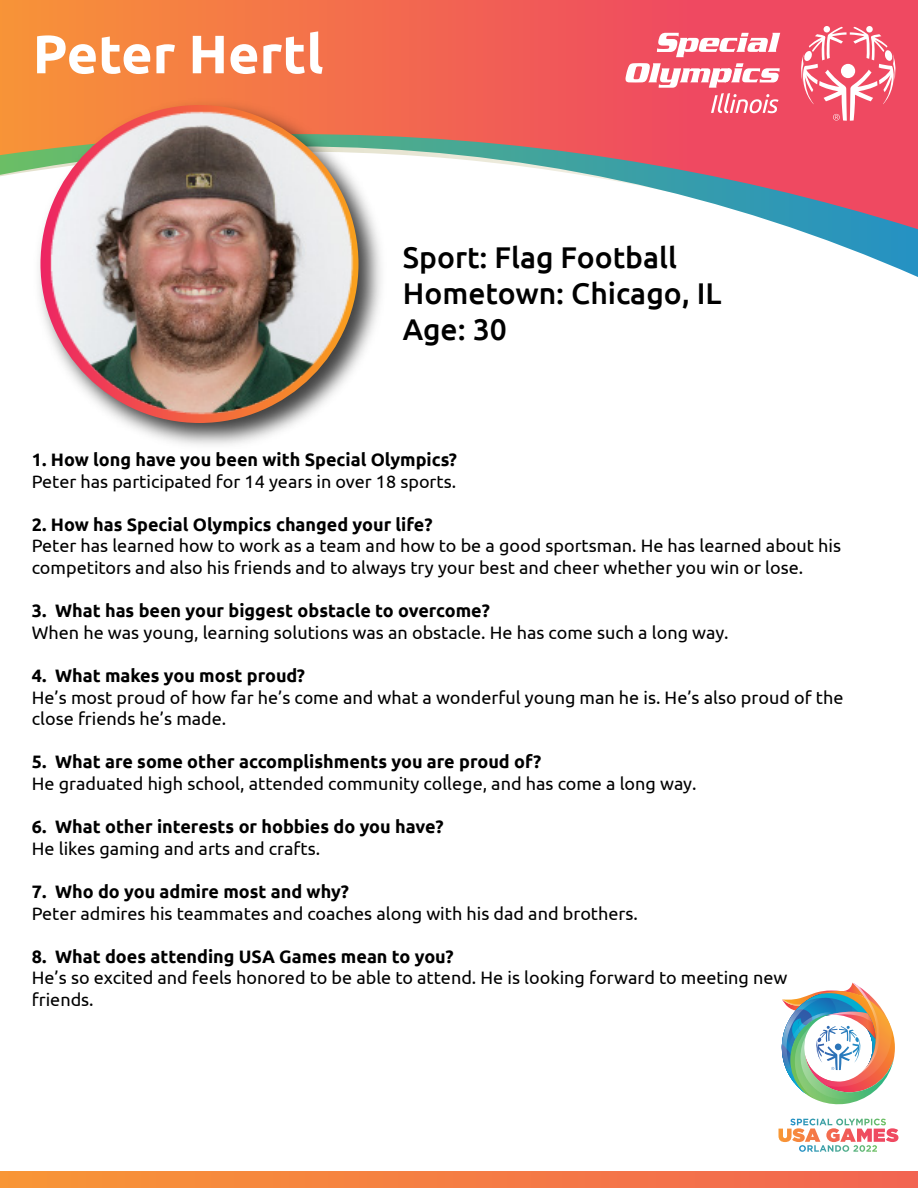
<style>
.page{position:relative;width:918px;height:1188px;background:#fff}
.page>*{position:absolute;margin:0;border:0;box-sizing:border-box;transform-origin:0 0}
.t1{font:700 54px "Ubuntu";color:#fff}
.t2{font:500 30px/36px "Ubuntu";color:#000}
.t3{font:18px/21.6px "Ubuntu";color:#000}
.t4{font:700 18px "Ubuntu";color:#000}
</style>
<div class="page">
<svg style="left:795px;top:229px;width:123px;height:48px"></svg>
<svg style="left:0;top:0;width:918px;height:229px;background:#e57e73"></svg>
<svg style="left:657px;top:33px;width:123px;height:24px"></svg>
<svg style="left:625px;top:63px;width:155px;height:50px"></svg>
<svg style="left:800px;top:27px;width:97px;height:94px"></svg>
<img style="left:28px;top:93px;width:364px;height:352px">
<div style="left:0;top:1172px;width:918px;height:16px;background:linear-gradient(to right,#f89636,#f26452)"></div>
<img style="left:781px;top:983px;width:114px;height:122px">
<svg style="left:778px;top:1119px;width:120px;height:33px"></svg>
<img style="left:42px;top:100px;width:328px;height:323px">
<h1 class="t1" style="left:33px;top:21px;width:292px">Peter Hertl</h1>
<h2 class="t2" style="left:403px;top:238px;width:320px">Sport: Flag Football<br>Hometown: Chicago, IL<br>Age: 30</h2>
<p class="t4" style="left:32px;top:449px;width:427px">1. How long have you been with Special Olympics?</p>
<p class="t3" style="left:32px;top:470px;width:426px">Peter has participated for 14 years in over 18 sports.</p>
<p class="t4" style="left:32px;top:513px;width:402px">2. How has Special Olympics changed your life?</p>
<p class="t3" style="left:32px;top:535px;width:811px">Peter has learned how to work as a team and how to be a good sportsman. He has learned about his competitors and also his friends and to always try your best and cheer whether you win or lose.</p>
<p class="t4" style="left:32px;top:600px;width:460px">3. What has been your biggest obstacle to overcome?</p>
<p class="t3" style="left:32px;top:621px;width:698px">When he was young, learning solutions was an obstacle. He has come such a long way.</p>
<p class="t4" style="left:32px;top:665px;width:275px">4. What makes you most proud?</p>
<p class="t3" style="left:32px;top:686px;width:813px">He’s most proud of how far he’s come and what a wonderful young man he is. He’s also proud of the close friends he’s made.</p>
<p class="t4" style="left:32px;top:751px;width:511px">5. What are some other accomplishments you are proud of?</p>
<p class="t3" style="left:32px;top:772px;width:666px">He graduated high school, attended community college, and has come a long way.</p>
<p class="t4" style="left:32px;top:816px;width:413px">6. What other interests or hobbies do you have?</p>
<p class="t3" style="left:32px;top:837px;width:290px">He likes gaming and arts and crafts.</p>
<p class="t4" style="left:32px;top:881px;width:319px">7. Who do you admire most and why?</p>
<p class="t3" style="left:32px;top:902px;width:608px">Peter admires his teammates and coaches along with his dad and brothers.</p>
<p class="t4" style="left:32px;top:945px;width:423px">8. What does attending USA Games mean to you?</p>
<p class="t3" style="left:32px;top:967px;width:757px">He’s so excited and feels honored to be able to attend. He is looking forward to meeting new friends.</p>
</div>
